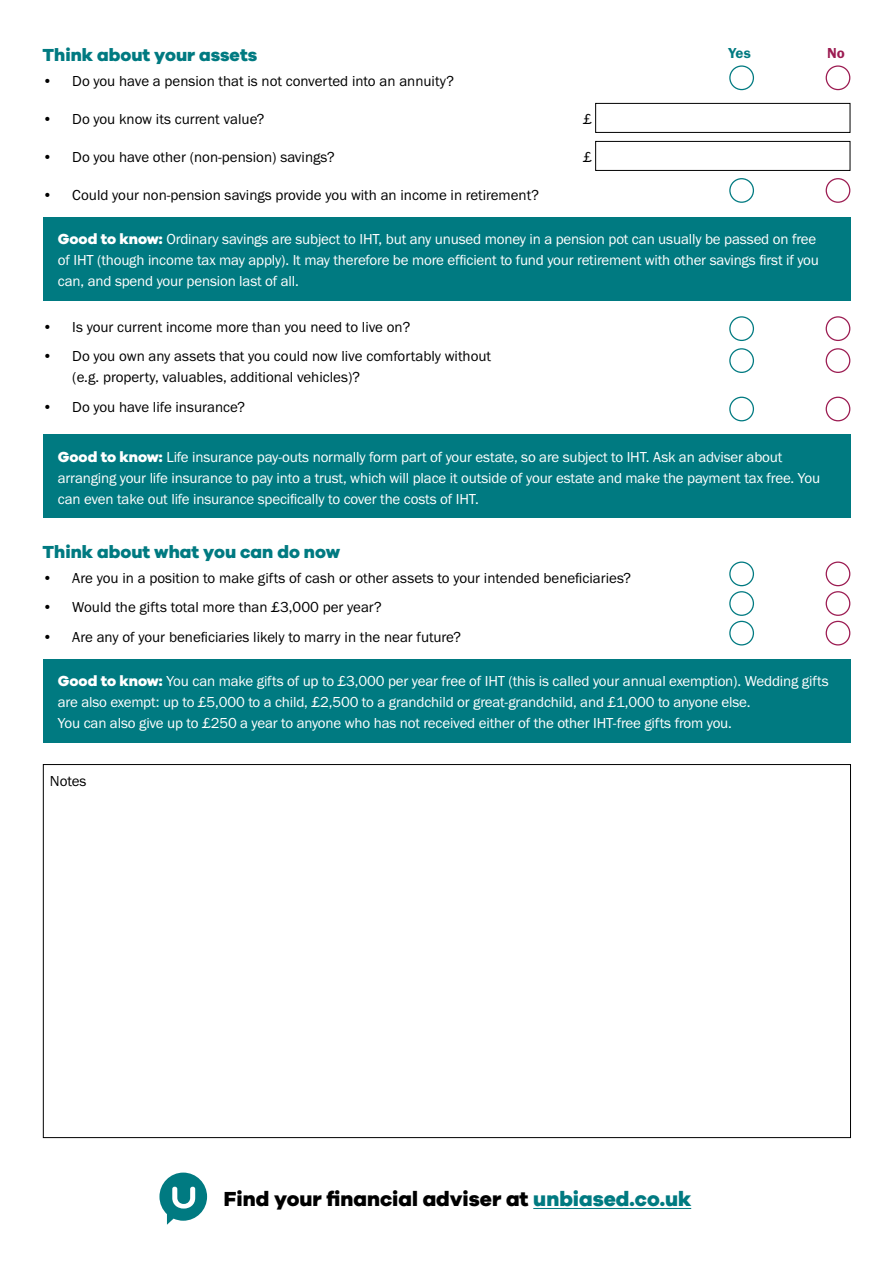
<style>
.page{position:relative;width:893px;height:1263px;background:#fff}
.page>*{position:absolute;margin:0;border:0;box-sizing:border-box;transform-origin:0 0}
.t1{font:800 21px "Galano Grotesque";color:#000}
.t2{font:800 18px "Galano Grotesque";color:#007a81}
.t3{font:15px/21px "Franklin Gothic URW Boo";letter-spacing:-.01em;color:#fff}
.t4{font:15px/21px "Franklin Gothic URW Boo";color:#000}
.t5{font:15px "Franklin Gothic URW Dem";color:#007a81}
.t6{font:15px "Franklin Gothic URW Dem";color:#9c1c52}
.s1{font-family:"Galano Grotesque";font-weight:800}
.s2{color:#007a81}
</style>
<div class="page">
<svg style="left:159px;top:1172px;width:48px;height:53px"></svg>
<hr style="left:533px;top:1208px;width:158px;height:1px;background:#007a81">
<div style="left:43px;top:217px;width:808px;height:84px;background:#007a81"></div>
<div style="left:43px;top:434px;width:808px;height:84px;background:#007a81"></div>
<div style="left:43px;top:659px;width:808px;height:84px;background:#007a81"></div>
<div style="left:595px;top:103px;width:255px;height:30px;border:1px solid #000"></div>
<div style="left:595px;top:141px;width:255px;height:30px;border:1px solid #000"></div>
<div style="left:729px;top:65px;width:25px;height:25px;border:1px solid #007a81;border-radius:50%"></div>
<div style="left:826px;top:65px;width:24px;height:25px;border:1px solid #9c1c52;border-radius:50%"></div>
<div style="left:729px;top:178px;width:25px;height:25px;border:1px solid #007a81;border-radius:50%"></div>
<div style="left:826px;top:178px;width:24px;height:25px;border:1px solid #9c1c52;border-radius:50%"></div>
<div style="left:729px;top:316px;width:25px;height:25px;border:1px solid #007a81;border-radius:50%"></div>
<div style="left:826px;top:316px;width:24px;height:25px;border:1px solid #9c1c52;border-radius:50%"></div>
<div style="left:729px;top:348px;width:25px;height:25px;border:1px solid #007a81;border-radius:50%"></div>
<div style="left:826px;top:348px;width:24px;height:25px;border:1px solid #9c1c52;border-radius:50%"></div>
<div style="left:729px;top:561px;width:25px;height:25px;border:1px solid #007a81;border-radius:50%"></div>
<div style="left:826px;top:561px;width:24px;height:25px;border:1px solid #9c1c52;border-radius:50%"></div>
<div style="left:729px;top:397px;width:25px;height:24px;border:1px solid #007a81;border-radius:50%"></div>
<div style="left:826px;top:397px;width:24px;height:24px;border:1px solid #9c1c52;border-radius:50%"></div>
<div style="left:729px;top:591px;width:25px;height:25px;border:1px solid #007a81;border-radius:50%"></div>
<div style="left:826px;top:591px;width:24px;height:25px;border:1px solid #9c1c52;border-radius:50%"></div>
<div style="left:729px;top:621px;width:25px;height:24px;border:1px solid #007a81;border-radius:50%"></div>
<div style="left:826px;top:621px;width:24px;height:24px;border:1px solid #9c1c52;border-radius:50%"></div>
<p class="t2" style="left:43px;top:43px;width:216px">Think about your assets</p>
<p class="t4" style="left:43px;top:70px;width:413px">• Do you have a pension that is not converted into an annuity?</p>
<p class="t4" style="left:43px;top:108px;width:223px">• Do you know its current value?</p>
<p class="t4" style="left:583px;top:108px;width:10px">£</p>
<p class="t4" style="left:43px;top:146px;width:294px">• Do you have other (non-pension) savings?</p>
<p class="t4" style="left:583px;top:146px;width:10px">£</p>
<p class="t4" style="left:43px;top:184px;width:498px">• Could your non-pension savings provide you with an income in retirement?</p>
<p class="t5" style="left:728px;top:44px;width:24px">Yes</p>
<p class="t6" style="left:827px;top:44px;width:19px">No</p>
<p class="t3" style="left:58px;top:229px;width:763px"><span class="s1">Good to know:</span> Ordinary savings are subject to IHT, but any unused money in a pension pot can usually be passed on free of IHT (though income tax may apply). It may therefore be more efficient to fund your retirement with other savings first if you can, and spend your pension last of all.</p>
<p class="t4" style="left:43px;top:316px;width:369px">• Is your current income more than you need to live on?</p>
<p class="t4" style="left:72px;top:346px;width:420px;text-indent:-30px">• Do you own any assets that you could now live comfortably without (e.g. property, valuables, additional vehicles)?</p>
<p class="t4" style="left:43px;top:396px;width:204px">• Do you have life insurance?</p>
<p class="t3" style="left:58px;top:446px;width:764px"><span class="s1">Good to know:</span> Life insurance pay-outs normally form part of your estate, so are subject to IHT. Ask an adviser about arranging your life insurance to pay into a trust, which will place it outside of your estate and make the payment tax free. You can even take out life insurance specifically to cover the costs of IHT.</p>
<p class="t2" style="left:43px;top:540px;width:299px">Think about what you can do now</p>
<p class="t4" style="left:43px;top:567px;width:590px">• Are you in a position to make gifts of cash or other assets to your intended beneficiaries?</p>
<p class="t4" style="left:43px;top:597px;width:341px">• Would the gifts total more than £3,000 per year?</p>
<p class="t4" style="left:43px;top:626px;width:420px">• Are any of your beneficiaries likely to marry in the near future?</p>
<p class="t3" style="left:58px;top:671px;width:772px"><span class="s1">Good to know:</span> You can make gifts of up to £3,000 per year free of IHT (this is called your annual exemption). Wedding gifts are also exempt: up to £5,000 to a child, £2,500 to a grandchild or great-grandchild, and £1,000 to anyone else.<br>You can also give up to £250 a year to anyone who has not received either of the other IHT-free gifts from you.</p>
<p class="t4" style="left:50px;top:770px;width:38px">Notes</p>
<h1 class="t1" style="left:224px;top:1186px;width:469px">Find your financial adviser at <span class="s2">unbiased.co.uk</span></h1>
</div>
